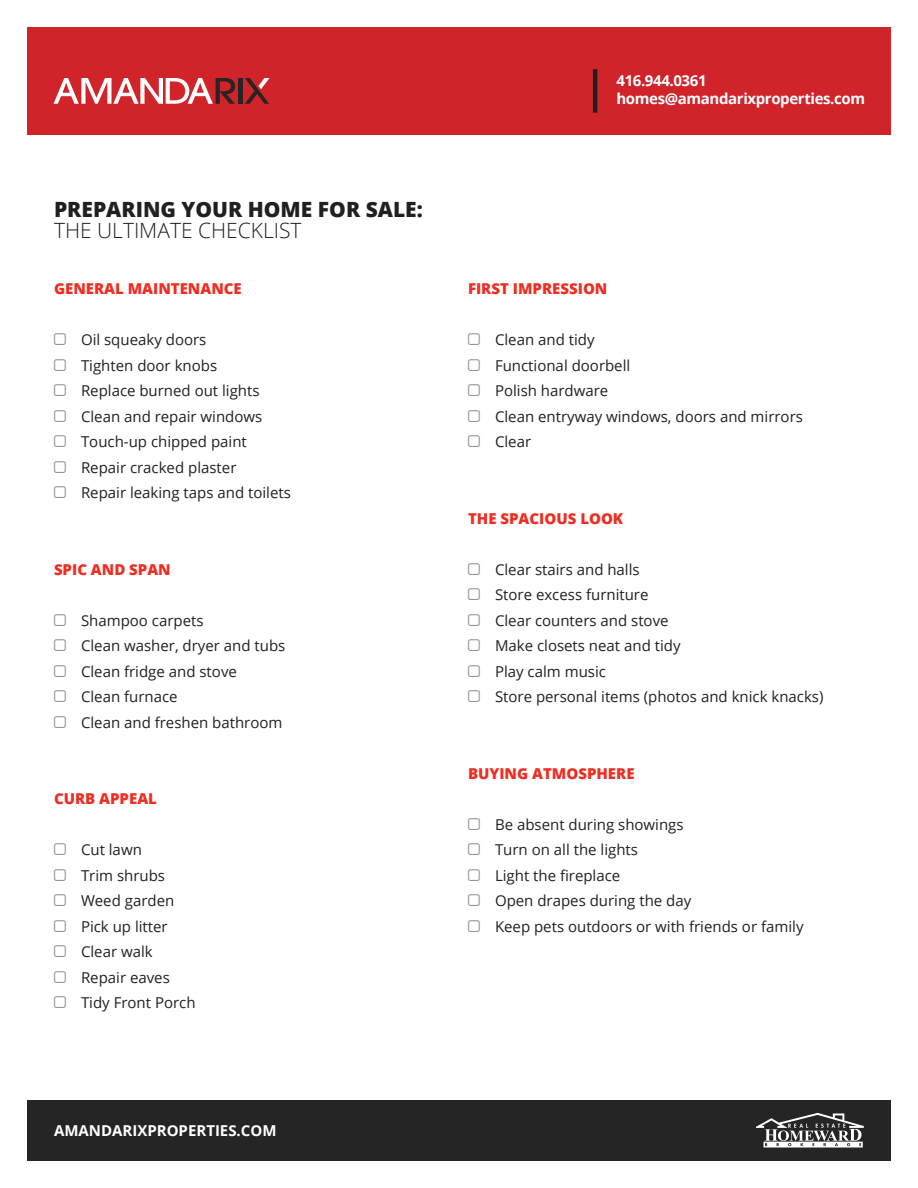
<style>
.page{position:relative;width:918px;height:1188px;background:#fff}
.page>*{position:absolute;margin:0;border:0;box-sizing:border-box;transform-origin:0 0}
.t1{font:800 21px "Open Sans";color:#231f20}
.t2{font:300 21px "Open Sans";color:#231f20}
.t3{font:15px "Open Sans";color:#231f20}
.t4{font:800 15px "Open Sans";color:#ee2e22}
.t5{font:700 15px "Open Sans";letter-spacing:-.025em;color:#fff}
.t6{font:700 15px "Open Sans";color:#fff}
</style>
<div class="page">
<div style="left:27px;top:27px;width:864px;height:108px;background:#d1232a"></div>
<div style="left:27px;top:1100px;width:864px;height:61px;background:#252525"></div>
<div style="left:238px;top:78px;width:5px;height:26px;background:#2a2324"></div>
<svg style="left:245px;top:78px;width:25px;height:26px"></svg>
<svg style="left:54px;top:78px;width:181px;height:26px"></svg>
<svg style="left:756px;top:1113px;width:108px;height:35px"></svg>
<hr style="left:593px;top:69px;width:4px;height:44px;background:#231f20">
<p class="t1" style="left:54px;top:193px;width:370px">PREPARING YOUR HOME FOR SALE:</p>
<p class="t2" style="left:54px;top:216px;width:249px">THE ULTIMATE CHECKLIST</p>
<p class="t4" style="left:54px;top:277px;width:189px">GENERAL MAINTENANCE</p>
<p class="t3" style="left:81px;top:329px;width:127px">Oil squeaky doors</p>
<p class="t3" style="left:81px;top:355px;width:138px">Tighten door knobs</p>
<p class="t3" style="left:81px;top:380px;width:180px">Replace burned out lights</p>
<p class="t3" style="left:81px;top:406px;width:183px">Clean and repair windows</p>
<p class="t3" style="left:81px;top:431px;width:167px">Touch-up chipped paint</p>
<p class="t3" style="left:81px;top:457px;width:157px">Repair cracked plaster</p>
<p class="t3" style="left:81px;top:482px;width:211px">Repair leaking taps and toilets</p>
<p class="t4" style="left:54px;top:558px;width:118px">SPIC AND SPAN</p>
<p class="t3" style="left:81px;top:610px;width:124px">Shampoo carpets</p>
<p class="t3" style="left:81px;top:635px;width:206px">Clean washer, dryer and tubs</p>
<p class="t3" style="left:81px;top:661px;width:157px">Clean fridge and stove</p>
<p class="t3" style="left:81px;top:686px;width:98px">Clean furnace</p>
<p class="t3" style="left:81px;top:712px;width:203px">Clean and freshen bathroom</p>
<p class="t4" style="left:54px;top:787px;width:104px">CURB APPEAL</p>
<p class="t3" style="left:81px;top:839px;width:62px">Cut lawn</p>
<p class="t3" style="left:81px;top:865px;width:86px">Trim shrubs</p>
<p class="t3" style="left:81px;top:890px;width:95px">Weed garden</p>
<p class="t3" style="left:81px;top:916px;width:88px">Pick up litter</p>
<p class="t3" style="left:81px;top:941px;width:73px">Clear walk</p>
<p class="t3" style="left:81px;top:967px;width:90px">Repair eaves</p>
<p class="t3" style="left:81px;top:992px;width:116px">Tidy Front Porch</p>
<p class="t6" style="left:54px;top:1120px;width:224px">AMANDARIXPROPERTIES.COM</p>
<p class="t5" style="left:616px;top:70px;width:92px">416.944.0361</p>
<p class="t5" style="left:616px;top:88px;width:250px">homes@amandarixproperties.com</p>
<p class="t4" style="left:468px;top:277px;width:141px">FIRST IMPRESSION</p>
<p class="t3" style="left:495px;top:329px;width:101px">Clean and tidy</p>
<p class="t3" style="left:495px;top:355px;width:137px">Functional doorbell</p>
<p class="t3" style="left:495px;top:380px;width:115px">Polish hardware</p>
<p class="t3" style="left:495px;top:406px;width:309px">Clean entryway windows, doors and mirrors</p>
<p class="t3" style="left:495px;top:431px;width:38px">Clear</p>
<p class="t4" style="left:468px;top:507px;width:157px">THE SPACIOUS LOOK</p>
<p class="t3" style="left:495px;top:559px;width:146px">Clear stairs and halls</p>
<p class="t3" style="left:495px;top:584px;width:155px">Store excess furniture</p>
<p class="t3" style="left:495px;top:610px;width:175px">Clear counters and stove</p>
<p class="t3" style="left:495px;top:635px;width:187px">Make closets neat and tidy</p>
<p class="t3" style="left:495px;top:661px;width:112px">Play calm music</p>
<p class="t3" style="left:495px;top:686px;width:330px">Store personal items (photos and knick knacks)</p>
<p class="t4" style="left:468px;top:762px;width:168px">BUYING ATMOSPHERE</p>
<p class="t3" style="left:495px;top:814px;width:190px">Be absent during showings</p>
<p class="t3" style="left:495px;top:839px;width:145px">Turn on all the lights</p>
<p class="t3" style="left:495px;top:865px;width:127px">Light the fireplace</p>
<p class="t3" style="left:495px;top:890px;width:198px">Open drapes during the day</p>
<p class="t3" style="left:495px;top:916px;width:310px">Keep pets outdoors or with friends or family</p>
</div>
